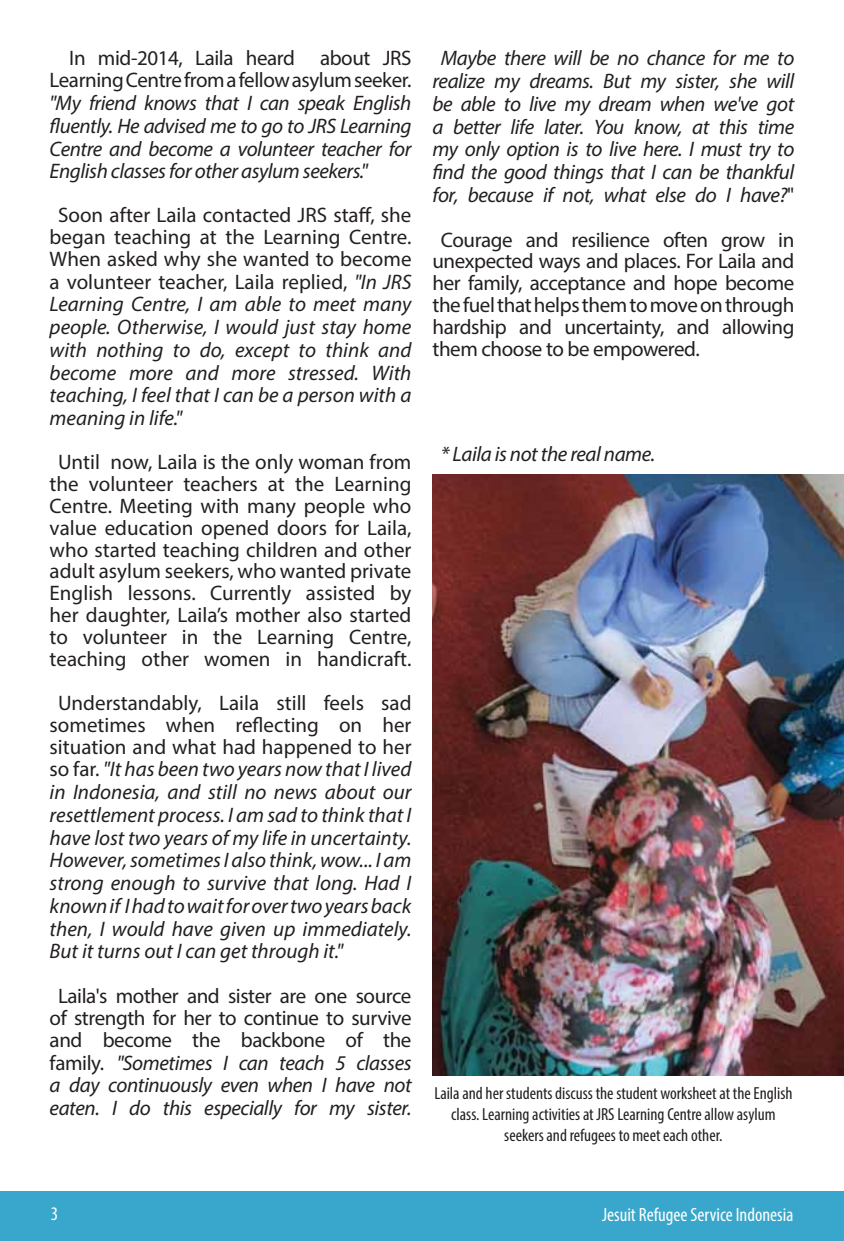
<style>
.page{position:relative;width:844px;height:1241px;background:#fff}
.page>*{position:absolute;margin:0;border:0;box-sizing:border-box;transform-origin:0 0}
.t1{font:italic 21px/22.6px "Myriad Pro";letter-spacing:-.02em;color:#231f20;text-align:justify}
.t2{font:21px/21.9px "Myriad Pro";color:#231f20;text-align:center}
.t3{font:21px/22.4px "Myriad Pro";letter-spacing:-.02em;color:#231f20;text-align:right}
.t4{font:condensed 19.25px "Myriad Pro";color:#fff}
.t5{font:condensed 17.5px/21px "Myriad Pro";color:#231f20;text-align:center}
.s1{font-style:normal}
.s2{font-style:italic}
</style>
<div class="page">
<div style="left:0;top:1191px;width:843px;height:49px;background:#39a7cc"></div>
<img style="left:432px;top:474px;width:411px;height:601px">
<p class="t3" style="left:50px;top:50px;width:363px;line-height:21.9px">In mid-2014, Laila heard about JRS<br>Learning Centre from a fellow asylum seeker.</p>
<p class="t1" style="left:50px;top:94px;width:363px">"My friend knows that I can speak English fluently. He advised me to go to JRS Learning Centre and become a volunteer teacher for English classes for other asylum seekers."</p>
<p class="t1" style="left:50px;top:206px;width:363px;text-indent:8px"><span class="s1">Soon after Laila contacted JRS staff, she began teaching at the Learning Centre.<br>When asked why she wanted to become a volunteer teacher, Laila replied,</span> "In JRS Learning Centre, I am able to meet many people. Otherwise, I would just stay home with nothing to do, except to think and become more and more stressed. With teaching, I feel that I can be a person with a meaning in life."</p>
<p class="t2" style="left:50px;top:453px;width:363px">Until now, Laila is the only woman from the volunteer teachers at the Learning Centre. Meeting with many people who value education opened doors for Laila, who started teaching children and other adult asylum seekers, who wanted private English lessons. Currently assisted by her daughter, Laila’s mother also started to volunteer in the Learning Centre, teaching other women in handicraft.</p>
<p class="t1" style="left:50px;top:693px;width:363px;text-indent:8px"><span class="s1">Understandably, Laila still feels sad sometimes when reflecting on her situation and what had happened to her so far.</span> "It has been two years now that I lived in Indonesia, and still no news about our resettlement process. I am sad to think that I have lost two years of my life in uncertainty.<br>However, sometimes I also think, wow... I am strong enough to survive that long. Had I known if I had to wait for over two years back then, I would have given up immediately.<br>But it turns out I can get through it."</p>
<p class="t3" style="left:50px;top:986px;width:363px;text-align:center">Laila's mother and sister are one source of strength for her to continue to survive and become the backbone of the family. <span class="s2">"Sometimes I can teach 5 classes a day continuously even when I have not eaten. I do this especially for my sister.</span></p>
<p class="t1" style="left:432px;top:49px;width:363px;text-align:center">Maybe there will be no chance for me to realize my dreams. But my sister, she will be able to live my dream when we've got a better life later. You know, at this time my only option is to live here. I must try to find the good things that I can be thankful for, because if not, what else do I have?<span class="s1">"</span></p>
<p class="t2" style="left:432px;top:231px;width:363px;text-align:justify;text-indent:8px">Courage and resilience often grow in unexpected ways and places. For Laila and her family, acceptance and hope become the fuel that helps them to move on through hardship and uncertainty, and allowing them choose to be empowered.</p>
<p class="t1" style="left:441px;top:445px;width:216px">* Laila is not the real name.</p>
<p class="t5" style="left:434px;top:1084px;width:359px">Laila and her students discuss the student worksheet at the English class. Learning activities at JRS Learning Centre allow asylum seekers and refugees to meet each other.</p>
<p class="t4" style="left:51px;top:1206px;width:9px">3</p>
<p class="t4" style="left:602px;top:1207px;width:193px">Jesuit Refugee Service Indonesia</p>
</div>
